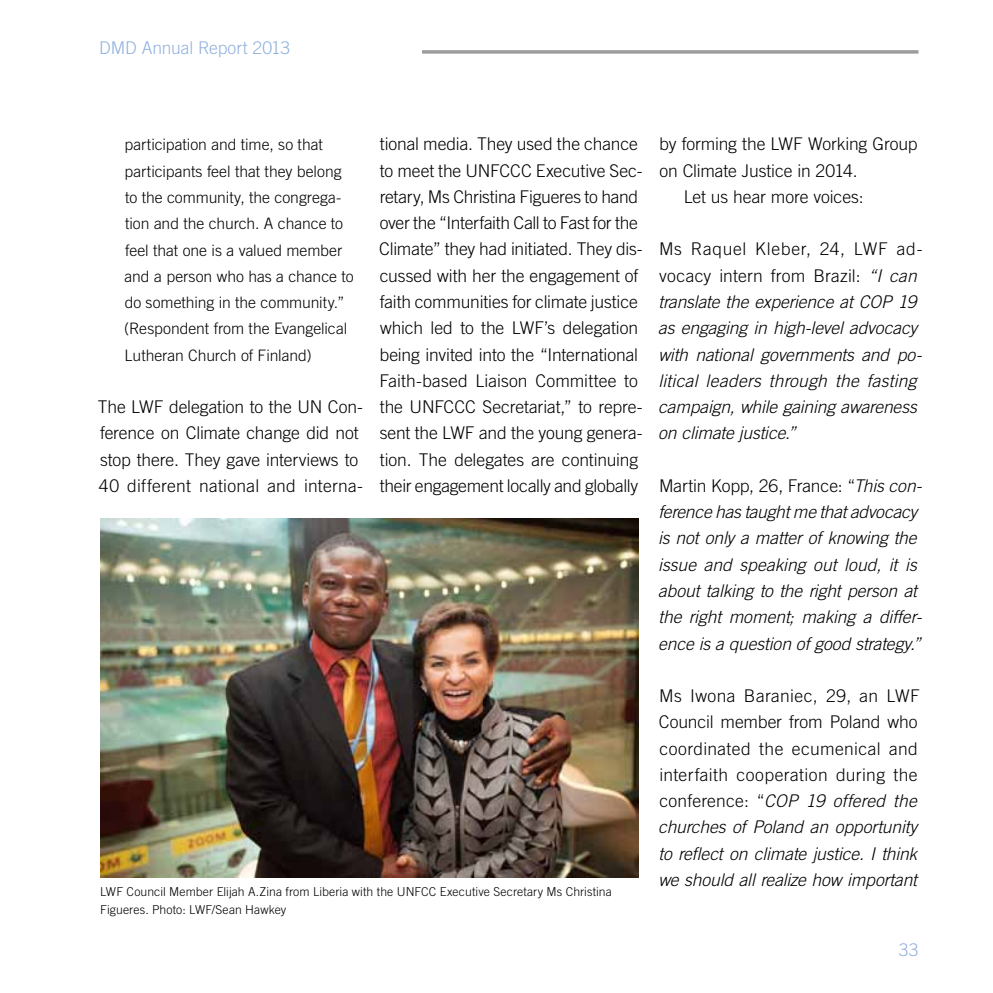
<style>
.page{position:relative;width:993px;height:993px;background:#fff}
.page>*{position:absolute;margin:0;border:0;box-sizing:border-box;transform-origin:0 0}
.t1{font:300 17.5px/26.2px "Trade Gothic LT Std";letter-spacing:-.005em;color:#000}
.t2{font:italic 300 17.5px/26.2px "Trade Gothic LT Std";letter-spacing:-.005em;color:#000}
.t3{font:300 17.5px/26.2px "Trade Gothic LT Std";letter-spacing:.02em;color:#000}
.t4{font:300 17.5px "Trade Gothic LT Std";letter-spacing:-.01em;color:#91b1de}
.t5{font:300 15.75px/26.2px "Trade Gothic LT Std";letter-spacing:-.005em;color:#000}
.t6{font:300 12.25px/17.5px "Trade Gothic LT Std";letter-spacing:.005em;color:#000}
.s1{font-style:normal}
.s2{font-style:italic}
</style>
<div class="page">
<svg style="left:422px;top:50px;width:496px;height:4px;background:#a8a8a8"></svg>
<img style="left:100px;top:518px;width:538px;height:359px">
<p class="t4" style="left:99px;top:37px;width:192px">DMD Annual Report 2013</p>
<p class="t1" style="left:379px;top:131px;width:265px">tional media. They used the chance to meet the UNFCCC Executive Sec&shy;retary, Ms Christina Figueres to hand over the “Interfaith Call to Fast for the Climate” they had initiated. They dis&shy;cussed with her the engagement of faith communities for climate justice which led to the LWF’s delegation being invited into the “International Faith-based Liaison Committee to the UNFCCC Secretariat,” to repre&shy;sent the LWF and the young genera&shy;tion. The delegates are continuing their engagement locally and globally</p>
<p class="t1" style="left:659px;top:131px;width:260px">by forming the LWF Working Group</p>
<p class="t5" style="left:124px;top:131px;width:231px">participation and time, so that participants feel that they belong to the community, the congrega&shy;tion and the church. A chance to feel that one is a valued member and a person who has a chance to do something in the community.” (Respondent from the Evangelical<br>Lutheran Church of Finland)</p>
<p class="t1" style="left:98px;top:393px;width:267px">The LWF delegation to the UN Con&shy;ference on Climate change did not stop there. They gave interviews to 40 different national and interna-</p>
<p class="t1" style="left:659px;top:157px;width:199px">on Climate Justice in 2014.</p>
<p class="t1" style="left:683px;top:183px;width:181px">Let us hear more voices:</p>
<p class="t2" style="left:658px;top:236px;width:266px"><span class="s1">Ms Raquel Kleber, 24, LWF ad&shy;vocacy intern from Brazil:</span> “I can translate the experience at COP 19 as engaging in high-level advocacy with national governments and po&shy;litical leaders through the fasting campaign, while gaining awareness on climate justice.”</p>
<p class="t2" style="left:658px;top:473px;width:265px"><span class="s1">Martin Kopp, 26, France: “</span>This con&shy;ference has taught me that advocacy is not only a matter of knowing the issue and speaking out loud, it is about talking to the right person at the right moment; making a differ&shy;ence is a question of good strategy.”</p>
<p class="t3" style="left:658px;top:682px;width:263px">Ms Iwona Baraniec, 29, an LWF Council member from Poland who coordinated the ecumenical and interfaith cooperation during the conference: “<span class="s2">COP 19 offered the churches of Poland an opportunity to reflect on climate justice. I think we should all realize how important</span></p>
<p class="t6" style="left:100px;top:882px;width:513px">LWF Council Member Elijah A.Zina from Liberia with the UNFCC Executive Secretary Ms Christina<br>Figueres. Photo: LWF/Sean Hawkey</p>
<p class="t4" style="left:898px;top:939px;width:21px">33</p>
</div>
